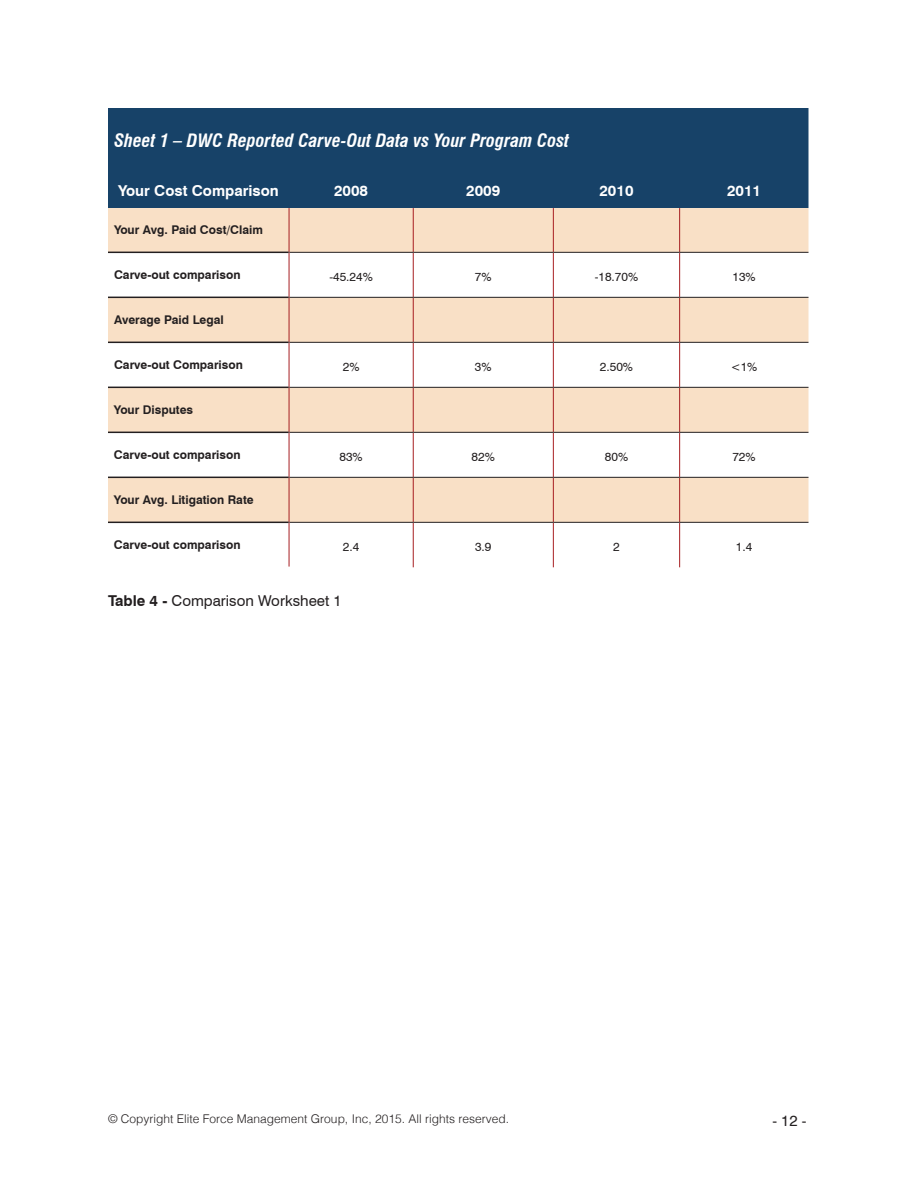
<style>
.page{position:relative;width:918px;height:1188px;background:#fff}
.page>*{position:absolute;margin:0;border:0;box-sizing:border-box;transform-origin:0 0}
.t1{font:italic 700 condensed 18px "Swiss 721 BT";color:#fff}
.t2{font:700 15px "Swiss 721 BT";color:#fff}
.t3{font:15px "Swiss 721 BT";color:#231f20}
.t4{font:700 12px "Swiss 721 BT";color:#231f20}
.t5{font:300 12px "Helvetica";color:#231f20}
.t6{font:12px "Swiss 721 BT";color:#231f20}
.s1{font-weight:700}
</style>
<div class="page">
<div style="left:108px;top:108px;width:700px;height:100px;background:#174268"></div>
<svg style="left:108px;top:208px;width:700px;height:314px;fill:#f9e0c6"></svg>
<hr style="left:289px;top:208px;width:1px;height:44px;background:#a71e21">
<hr style="left:413px;top:208px;width:1px;height:44px;background:#a71e21">
<hr style="left:553px;top:208px;width:1px;height:44px;background:#a71e21">
<hr style="left:679px;top:208px;width:1px;height:44px;background:#a71e21">
<hr style="left:289px;top:252px;width:1px;height:45px;background:#a71e21">
<hr style="left:413px;top:253px;width:1px;height:44px;background:#a71e21">
<hr style="left:553px;top:253px;width:1px;height:44px;background:#a71e21">
<hr style="left:679px;top:253px;width:1px;height:44px;background:#a71e21">
<hr style="left:289px;top:297px;width:1px;height:45px;background:#a71e21">
<hr style="left:413px;top:298px;width:1px;height:44px;background:#a71e21">
<hr style="left:553px;top:298px;width:1px;height:44px;background:#a71e21">
<hr style="left:679px;top:298px;width:1px;height:44px;background:#a71e21">
<hr style="left:289px;top:342px;width:1px;height:45px;background:#a71e21">
<hr style="left:413px;top:343px;width:1px;height:44px;background:#a71e21">
<hr style="left:553px;top:343px;width:1px;height:44px;background:#a71e21">
<hr style="left:679px;top:343px;width:1px;height:44px;background:#a71e21">
<hr style="left:289px;top:387px;width:1px;height:45px;background:#a71e21">
<hr style="left:413px;top:388px;width:1px;height:44px;background:#a71e21">
<hr style="left:553px;top:388px;width:1px;height:44px;background:#a71e21">
<hr style="left:679px;top:388px;width:1px;height:44px;background:#a71e21">
<hr style="left:289px;top:432px;width:1px;height:45px;background:#a71e21">
<hr style="left:413px;top:433px;width:1px;height:44px;background:#a71e21">
<hr style="left:553px;top:433px;width:1px;height:44px;background:#a71e21">
<hr style="left:679px;top:433px;width:1px;height:44px;background:#a71e21">
<hr style="left:289px;top:477px;width:1px;height:45px;background:#a71e21">
<hr style="left:413px;top:478px;width:1px;height:44px;background:#a71e21">
<hr style="left:553px;top:478px;width:1px;height:44px;background:#a71e21">
<hr style="left:679px;top:478px;width:1px;height:44px;background:#a71e21">
<hr style="left:289px;top:522px;width:1px;height:45px;background:#a71e21">
<hr style="left:413px;top:523px;width:1px;height:44px;background:#a71e21">
<hr style="left:553px;top:523px;width:1px;height:44px;background:#a71e21">
<hr style="left:679px;top:523px;width:1px;height:44px;background:#a71e21">
<hr style="left:108px;top:252px;width:181px;height:1px;background:#231f20">
<hr style="left:108px;top:297px;width:181px;height:1px;background:#231f20">
<hr style="left:108px;top:342px;width:181px;height:1px;background:#231f20">
<hr style="left:108px;top:387px;width:181px;height:1px;background:#231f20">
<hr style="left:108px;top:432px;width:181px;height:1px;background:#231f20">
<hr style="left:108px;top:477px;width:181px;height:1px;background:#231f20">
<hr style="left:108px;top:522px;width:181px;height:1px;background:#231f20">
<hr style="left:289px;top:252px;width:124px;height:1px;background:#231f20">
<hr style="left:413px;top:252px;width:140px;height:1px;background:#231f20">
<hr style="left:553px;top:252px;width:127px;height:1px;background:#231f20">
<hr style="left:680px;top:252px;width:129px;height:1px;background:#231f20">
<hr style="left:289px;top:297px;width:124px;height:1px;background:#231f20">
<hr style="left:413px;top:297px;width:140px;height:1px;background:#231f20">
<hr style="left:553px;top:297px;width:127px;height:1px;background:#231f20">
<hr style="left:680px;top:297px;width:129px;height:1px;background:#231f20">
<hr style="left:289px;top:342px;width:124px;height:1px;background:#231f20">
<hr style="left:413px;top:342px;width:140px;height:1px;background:#231f20">
<hr style="left:553px;top:342px;width:127px;height:1px;background:#231f20">
<hr style="left:680px;top:342px;width:129px;height:1px;background:#231f20">
<hr style="left:289px;top:387px;width:124px;height:1px;background:#231f20">
<hr style="left:413px;top:387px;width:140px;height:1px;background:#231f20">
<hr style="left:553px;top:387px;width:127px;height:1px;background:#231f20">
<hr style="left:680px;top:387px;width:129px;height:1px;background:#231f20">
<hr style="left:289px;top:432px;width:124px;height:1px;background:#231f20">
<hr style="left:413px;top:432px;width:140px;height:1px;background:#231f20">
<hr style="left:553px;top:432px;width:127px;height:1px;background:#231f20">
<hr style="left:680px;top:432px;width:129px;height:1px;background:#231f20">
<hr style="left:289px;top:477px;width:124px;height:1px;background:#231f20">
<hr style="left:413px;top:477px;width:140px;height:1px;background:#231f20">
<hr style="left:553px;top:477px;width:127px;height:1px;background:#231f20">
<hr style="left:680px;top:477px;width:129px;height:1px;background:#231f20">
<hr style="left:289px;top:522px;width:124px;height:1px;background:#231f20">
<hr style="left:413px;top:522px;width:140px;height:1px;background:#231f20">
<hr style="left:553px;top:522px;width:127px;height:1px;background:#231f20">
<hr style="left:680px;top:522px;width:129px;height:1px;background:#231f20">
<h1 class="t1" style="left:114px;top:130px;width:457px">Sheet 1 – DWC Reported Carve-Out Data vs Your Program Cost</h1>
<p class="t2" style="left:118px;top:182px;width:162px">Your Cost Comparison</p>
<p class="t2" style="left:334px;top:182px;width:36px">2008</p>
<p class="t2" style="left:466px;top:182px;width:36px">2009</p>
<p class="t2" style="left:599px;top:182px;width:36px">2010</p>
<p class="t2" style="left:727px;top:182px;width:36px">2011</p>
<p class="t4" style="left:114px;top:223px;width:151px">Your Avg. Paid Cost/Claim</p>
<p class="t4" style="left:114px;top:268px;width:128px">Carve-out comparison</p>
<p class="t6" style="left:329px;top:269px;width:45px">-45.24%</p>
<p class="t6" style="left:475px;top:269px;width:18px">7%</p>
<p class="t6" style="left:595px;top:269px;width:45px">-18.70%</p>
<p class="t6" style="left:732px;top:269px;width:25px">13%</p>
<p class="t4" style="left:114px;top:313px;width:111px">Average Paid Legal</p>
<p class="t4" style="left:114px;top:358px;width:130px">Carve-out Comparison</p>
<p class="t6" style="left:343px;top:359px;width:18px">2%</p>
<p class="t6" style="left:475px;top:359px;width:18px">3%</p>
<p class="t6" style="left:600px;top:359px;width:35px">2.50%</p>
<p class="t6" style="left:731px;top:359px;width:28px">&lt;1%</p>
<p class="t4" style="left:114px;top:403px;width:81px">Your Disputes</p>
<p class="t4" style="left:114px;top:448px;width:128px">Carve-out comparison</p>
<p class="t6" style="left:339px;top:449px;width:25px">83%</p>
<p class="t6" style="left:472px;top:449px;width:25px">82%</p>
<p class="t6" style="left:605px;top:449px;width:25px">80%</p>
<p class="t6" style="left:732px;top:449px;width:25px">72%</p>
<p class="t4" style="left:114px;top:493px;width:141px">Your Avg. Litigation Rate</p>
<p class="t4" style="left:114px;top:538px;width:128px">Carve-out comparison</p>
<p class="t6" style="left:343px;top:539px;width:18px">2.4</p>
<p class="t6" style="left:475px;top:539px;width:18px">3.9</p>
<p class="t6" style="left:613px;top:539px;width:8px">2</p>
<p class="t6" style="left:736px;top:539px;width:18px">1.4</p>
<p class="t3" style="left:108px;top:592px;width:235px"><span class="s1">Table 4 -</span> Comparison Worksheet 1</p>
<p class="t5" style="left:108px;top:1108px;width:403px">© Copyright Elite Force Management Group, Inc, 2015. All rights reserved.</p>
<p class="t3" style="left:772px;top:1111px;width:36px">- 12 -</p>
</div>
